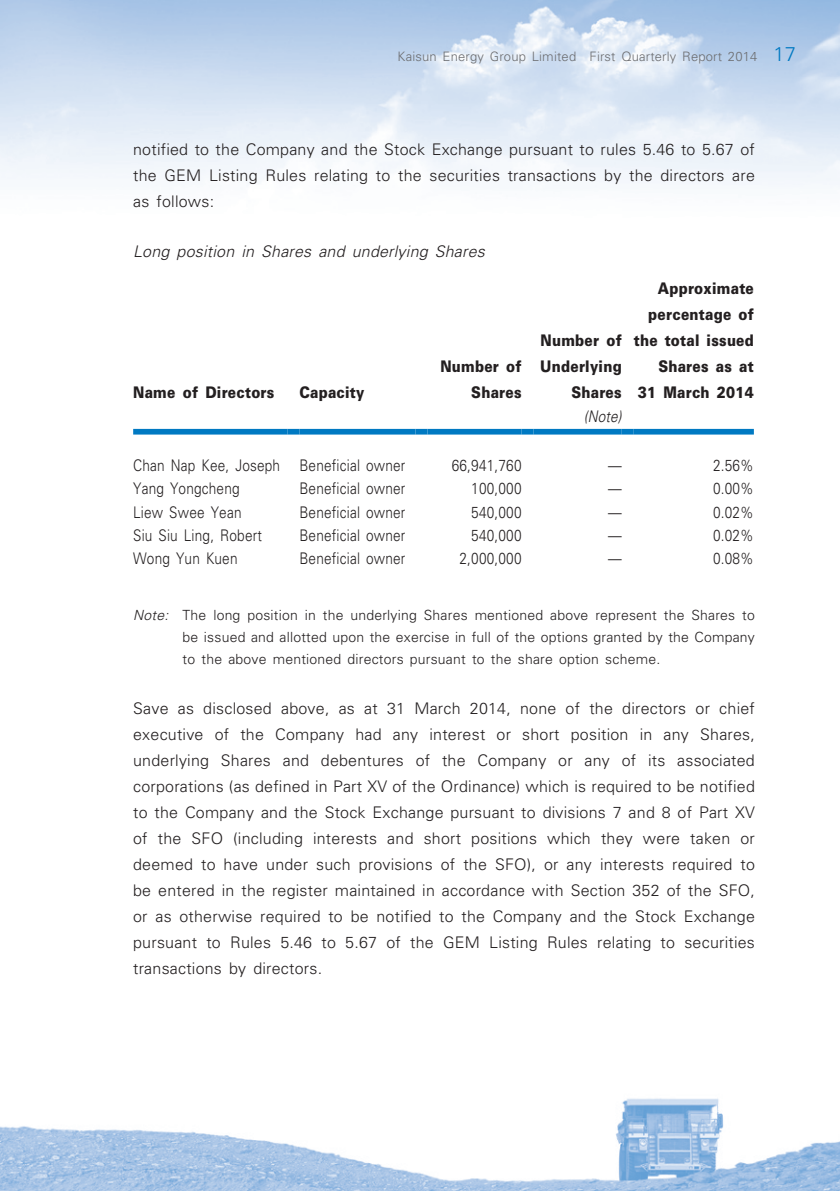
<style>
.page{position:relative;width:840px;height:1191px;background:#fff}
.page>*{position:absolute;margin:0;border:0;box-sizing:border-box;transform-origin:0 0}
._12___P2{font:300 16px/26px "Univers LT Std";letter-spacing:.015em;color:#231f20;text-align:justify}
._15_Table_Stub{font:300 16px "Univers LT Std";letter-spacing:.015em;color:#231f20;scale:.85 1}
._31_table_tab_6pt{font:900 16px/26px "Univers LT Std";letter-spacing:.015em;color:#231f20;text-align:right;scale:.85 1}
._31_table_tab_6pt-2{font:300 16px "Univers LT Std";letter-spacing:.015em;color:#231f20;scale:.85 1}
._06_______H4{font:italic 300 16px "Univers LT Std";letter-spacing:.015em;color:#231f20}
._15_Table_Stub-2{font:900 16px "Univers LT Std";letter-spacing:.015em;color:#231f20;scale:.85 1}
._31_table_tab_6pt-3{font:italic 300 16px "Univers LT Std";color:#231f20;scale:.85 1}
._26___P2__Note{font:300 14px/22px "Univers LT Std";letter-spacing:.015em;color:#231f20;text-align:justify}
.t1{font:300 13px "Univers LT Std";letter-spacing:.015em;color:#6c6d70}
.s1{font-size:20px;color:#0079c2}
.s2{font-style:italic}
</style>
<div class="page">
<img style="left:0;top:0;width:839px;height:185px">
<img style="left:0;top:1098px;width:839px;height:93px">
<div style="left:133px;top:429px;width:154px;height:5px;background:#0079c2"></div>
<div style="left:287px;top:429px;width:12px;height:5px;background:#0079c2"></div>
<div style="left:299px;top:429px;width:116px;height:5px;background:#0079c2"></div>
<div style="left:415px;top:429px;width:12px;height:5px;background:#0079c2"></div>
<div style="left:427px;top:429px;width:94px;height:5px;background:#0079c2"></div>
<div style="left:521px;top:429px;width:12px;height:5px;background:#0079c2"></div>
<div style="left:533px;top:429px;width:88px;height:5px;background:#0079c2"></div>
<div style="left:621px;top:429px;width:12px;height:5px;background:#0079c2"></div>
<div style="left:633px;top:429px;width:120px;height:5px;background:#0079c2"></div>
<p class="t1" style="left:397px;top:48px;width:399px">Kaisun Energy Group Limited First Quarterly Report 2014 <span class="s1">17</span></p>
<p class="_12___P2" style="left:133px;top:136px;width:623px">notified to the Company and the Stock Exchange pursuant to rules 5.46 to 5.67 of the GEM Listing Rules relating to the securities transactions by the directors are as follows:</p>
<p class="_06_______H4" style="left:133px;top:242px;width:353px">Long position in Shares and underlying Shares</p>
<p class="_15_Table_Stub-2" style="left:133px;top:383px;width:168px">Name of Directors</p>
<p class="_15_Table_Stub-2" style="left:299px;top:383px;width:78px">Capacity</p>
<p class="_31_table_tab_6pt" style="left:440px;top:353px;width:97px">Number of<br>Shares</p>
<p class="_31_table_tab_6pt" style="left:540px;top:327px;width:97px">Number of<br>Underlying<br>Shares</p>
<p class="_31_table_tab_6pt-3" style="left:583px;top:406px;width:46px">(Note)</p>
<p class="_31_table_tab_6pt" style="left:633px;top:275px;width:143px">Approximate percentage of the total issued<br>Shares as at<br>31 March 2014</p>
<p class="_15_Table_Stub" style="left:133px;top:456px;width:174px">Chan Nap Kee, Joseph</p>
<p class="_15_Table_Stub" style="left:299px;top:456px;width:126px">Beneficial owner</p>
<p class="_31_table_tab_6pt-2" style="left:451px;top:456px;width:84px">66,941,760</p>
<p class="_31_table_tab_6pt-2" style="left:607px;top:456px;width:18px">—</p>
<p class="_31_table_tab_6pt-2" style="left:712px;top:456px;width:50px">2.56%</p>
<p class="_15_Table_Stub" style="left:133px;top:479px;width:127px">Yang Yongcheng</p>
<p class="_15_Table_Stub" style="left:299px;top:479px;width:126px">Beneficial owner</p>
<p class="_31_table_tab_6pt-2" style="left:471px;top:479px;width:61px">100,000</p>
<p class="_31_table_tab_6pt-2" style="left:607px;top:479px;width:18px">—</p>
<p class="_31_table_tab_6pt-2" style="left:712px;top:479px;width:50px">0.00%</p>
<p class="_15_Table_Stub" style="left:133px;top:502px;width:129px">Liew Swee Yean</p>
<p class="_15_Table_Stub" style="left:299px;top:502px;width:126px">Beneficial owner</p>
<p class="_31_table_tab_6pt-2" style="left:471px;top:502px;width:61px">540,000</p>
<p class="_31_table_tab_6pt-2" style="left:607px;top:502px;width:18px">—</p>
<p class="_31_table_tab_6pt-2" style="left:712px;top:502px;width:50px">0.02%</p>
<p class="_15_Table_Stub" style="left:133px;top:525px;width:153px">Siu Siu Ling, Robert</p>
<p class="_15_Table_Stub" style="left:299px;top:525px;width:126px">Beneficial owner</p>
<p class="_31_table_tab_6pt-2" style="left:471px;top:525px;width:61px">540,000</p>
<p class="_31_table_tab_6pt-2" style="left:607px;top:525px;width:18px">—</p>
<p class="_31_table_tab_6pt-2" style="left:712px;top:525px;width:50px">0.02%</p>
<p class="_15_Table_Stub" style="left:133px;top:549px;width:124px">Wong Yun Kuen</p>
<p class="_15_Table_Stub" style="left:299px;top:549px;width:126px">Beneficial owner</p>
<p class="_31_table_tab_6pt-2" style="left:459px;top:549px;width:74px">2,000,000</p>
<p class="_31_table_tab_6pt-2" style="left:607px;top:549px;width:18px">—</p>
<p class="_31_table_tab_6pt-2" style="left:712px;top:549px;width:50px">0.08%</p>
<p class="_26___P2__Note" style="left:182px;top:604px;width:573px;text-indent:-49px"><span class="s2">Note:</span> The long position in the underlying Shares mentioned above represent the Shares to be issued and allotted upon the exercise in full of the options granted by the Company to the above mentioned directors pursuant to the share option scheme.</p>
<p class="_12___P2" style="left:133px;top:695px;width:623px">Save as disclosed above, as at 31 March 2014, none of the directors or chief executive of the Company had any interest or short position in any Shares, underlying Shares and debentures of the Company or any of its associated corporations (as defined in Part XV of the Ordinance) which is required to be notified to the Company and the Stock Exchange pursuant to divisions 7 and 8 of Part XV of the SFO (including interests and short positions which they were taken or deemed to have under such provisions of the SFO), or any interests required to be entered in the register maintained in accordance with Section 352 of the SFO, or as otherwise required to be notified to the Company and the Stock Exchange pursuant to Rules 5.46 to 5.67 of the GEM Listing Rules relating to securities transactions by directors.</p>
</div>
